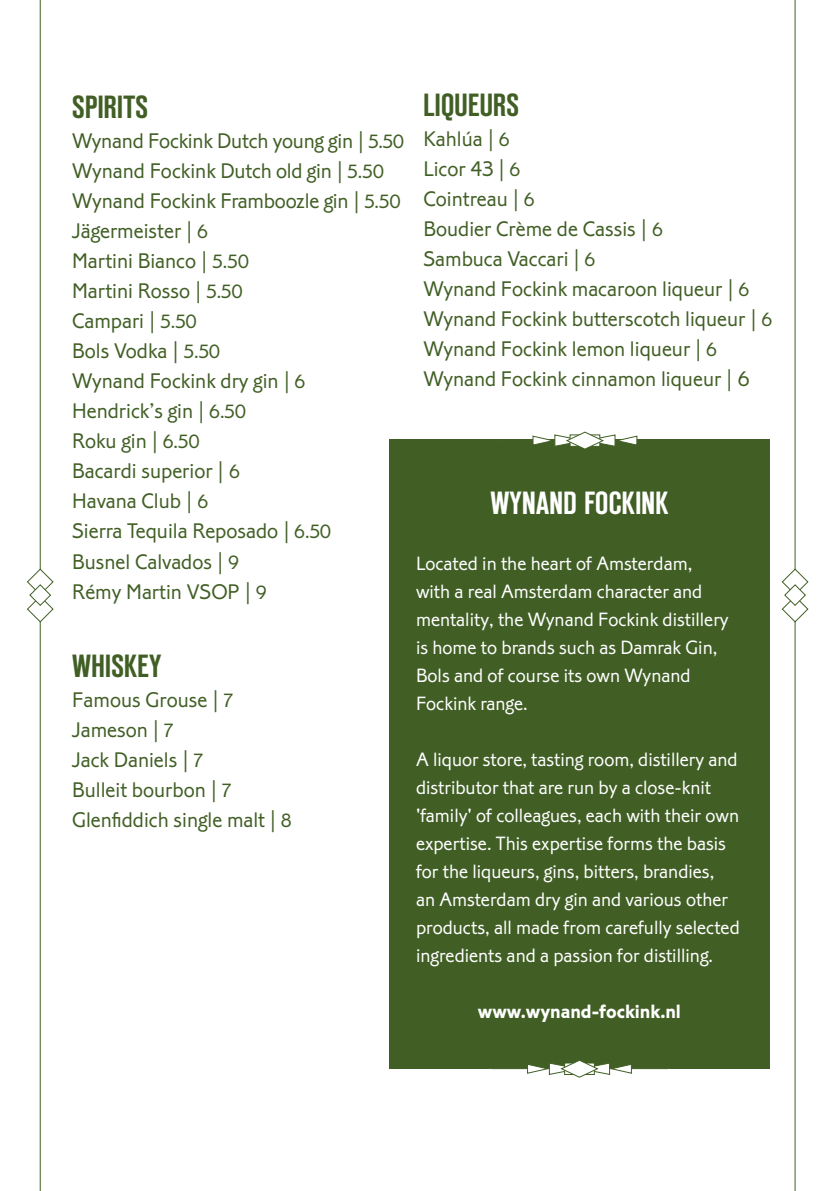
<style>
.page{position:relative;width:840px;height:1191px;background:#fff}
.page>*{position:absolute;margin:0;border:0;box-sizing:border-box;transform-origin:0 0}
.t1{font:600 32px "Reforma Grotesk";letter-spacing:.01em;color:#415f25}
.t2{font:600 32px "Reforma Grotesk";letter-spacing:.01em;color:#fff}
.t3{font:300 22px/30px "Corinthian Std";color:#415f25}
.t4{font:300 20px/28px "Corinthian Std";color:#fff}
.t5{font:700 20px "Corinthian Std";color:#fff}
.s1{font-size:20px}
</style>
<div class="page">
<hr style="left:40px;top:0;width:1px;height:1191px;background:#415f25">
<svg style="left:27px;top:568px;width:27px;height:55px"></svg>
<hr style="left:794px;top:0;width:1px;height:1191px;background:#415f25">
<svg style="left:781px;top:568px;width:27px;height:55px"></svg>
<div style="left:389px;top:439px;width:380px;height:629px;background:#415f25"></div>
<svg style="left:489px;top:1061px;width:179px;height:17px"></svg>
<svg style="left:532px;top:431px;width:142px;height:18px"></svg>
<h1 class="t1" style="left:72px;top:90px;width:77px">SPIRITS</h1>
<p class="t3" style="left:72px;top:127px;width:333px">Wynand Fockink Dutch young gin | <span class="s1">5.50<br></span>Wynand Fockink Dutch old gin | <span class="s1">5.50<br></span>Wynand Fockink Framboozle gin | <span class="s1">5.50<br></span>Jägermeister | <span class="s1">6<br></span>Martini Bianco | <span class="s1">5.50<br></span>Martini Rosso | <span class="s1">5.50<br></span>Campari | <span class="s1">5.50<br></span>Bols Vodka | <span class="s1">5.50<br></span>Wynand Fockink dry gin | <span class="s1">6<br></span>Hendrick’s gin | <span class="s1">6.50<br></span>Roku gin | <span class="s1">6.50<br></span>Bacardi superior | <span class="s1">6<br></span>Havana Club | <span class="s1">6<br></span>Sierra Tequila Reposado | <span class="s1">6.50<br></span>Busnel Calvados | <span class="s1">9<br></span>Rémy Martin VSOP | <span class="s1">9</span></p>
<h1 class="t1" style="left:72px;top:648px;width:91px">WHISKEY</h1>
<p class="t3" style="left:72px;top:685px;width:221px">Famous Grouse | <span class="s1">7<br></span>Jameson | <span class="s1">7<br></span>Jack Daniels | <span class="s1">7<br></span>Bulleit bourbon | <span class="s1">7<br></span>Glenfiddich single malt | <span class="s1">8</span></p>
<h1 class="t1" style="left:423px;top:88px;width:97px">LIQUEURS</h1>
<p class="t3" style="left:423px;top:125px;width:350px">Kahlúa | <span class="s1">6<br></span>Licor 43 | <span class="s1">6<br></span>Cointreau | <span class="s1">6<br></span>Boudier Crème de Cassis | <span class="s1">6<br></span>Sambuca Vaccari | <span class="s1">6<br></span>Wynand Fockink macaroon liqueur | <span class="s1">6<br></span>Wynand Fockink butterscotch liqueur | <span class="s1">6<br></span>Wynand Fockink lemon liqueur | <span class="s1">6<br></span>Wynand Fockink cinnamon liqueur | 6</p>
<h1 class="t2" style="left:490px;top:485px;width:180px">WYNAND FOCKINK</h1>
<p class="t4" style="left:416px;top:550px;width:314px">Located in the heart of Amsterdam, with a real Amsterdam character and mentality, the Wynand Fockink distillery is home to brands such as Damrak Gin,<br>Bols and of course its own Wynand<br>Fockink range.</p>
<p class="t4" style="left:416px;top:746px;width:325px">A liquor store, tasting room, distillery and distributor that are run by a close-knit 'family' of colleagues, each with their own expertise. This expertise forms the basis for the liqueurs, gins, bitters, brandies,<br>an Amsterdam dry gin and various other products, all made from carefully selected ingredients and a passion for distilling.</p>
<p class="t5" style="left:477px;top:1004px;width:204px">www.wynand-fockink.nl</p>
</div>
